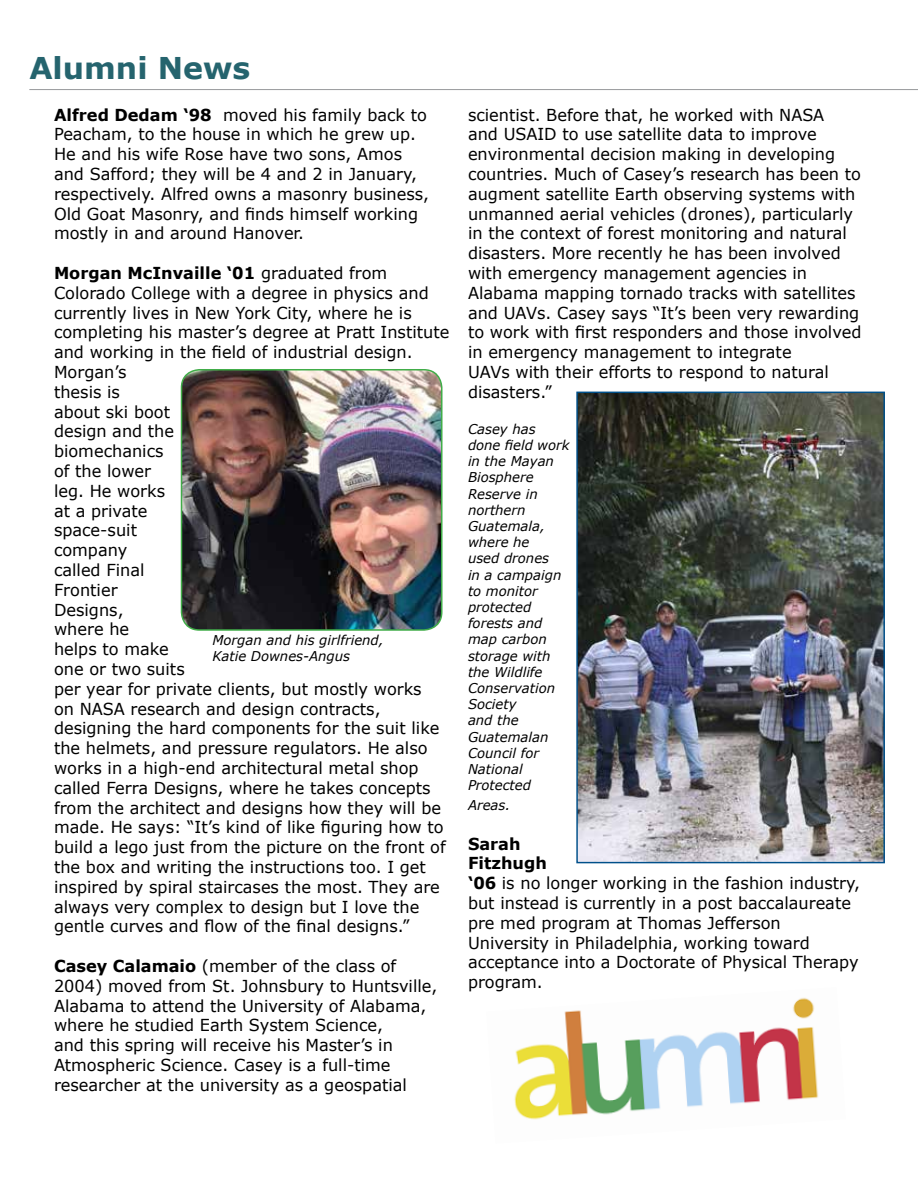
<style>
.page{position:relative;width:918px;height:1188px;background:#fff}
.page>*{position:absolute;margin:0;border:0;box-sizing:border-box;transform-origin:0 0}
.t1{font:700 30px "Verdana";color:#25646e}
.t2{font:16.5px/19.8px "Verdana";color:#000}
.t3{font:italic 13.5px/16.2px "Verdana";color:#000}
.s1{font-weight:700}
</style>
<div class="page">
<img style="left:514px;top:997px;width:305px;height:123px">
<hr style="left:29px;top:89px;width:889px;height:1px;background:#97999b">
<img style="left:182px;top:370px;width:258px;height:260px">
<div style="left:181px;top:369px;width:262px;height:262px;border:2px solid #41ad49;border-radius:18px"></div>
<img style="left:578px;top:394px;width:305px;height:467px">
<div style="left:576px;top:392px;width:309px;height:471px;border:1px solid #00508a"></div>
<h1 class="t1" style="left:29px;top:49px;width:223px">Alumni News</h1>
<p class="t2" style="left:54px;top:104px;width:377px"><span class="s1">Alfred Dedam ‘98</span> moved his family back to Peacham, to the house in which he grew up.<br>He and his wife Rose have two sons, Amos and Safford; they will be 4 and 2 in January, respectively. Alfred owns a masonry business, Old Goat Masonry, and finds himself working mostly in and around Hanover.</p>
<p class="t2" style="left:54px;top:263px;width:397px"><span class="s1">Morgan McInvaille ‘01</span> graduated from<br>Colorado College with a degree in physics and currently lives in New York City, where he is completing his master’s degree at Pratt Institute and working in the field of industrial design.<br>Morgan’s<br>thesis is<br>about ski boot<br>design and the<br>biomechanics<br>of the lower<br>leg. He works<br>at a private<br>space-suit<br>company<br>called Final<br>Frontier<br>Designs,<br>where he<br>helps to make<br>one or two suits<br>per year for private clients, but mostly works<br>on NASA research and design contracts, designing the hard components for the suit like the helmets, and pressure regulators. He also works in a high-end architectural metal shop called Ferra Designs, where he takes concepts from the architect and designs how they will be made. He says: “It’s kind of like figuring how to build a lego just from the picture on the front of the box and writing the instructions too. I get inspired by spiral staircases the most. They are always very complex to design but I love the gentle curves and flow of the final designs.”</p>
<p class="t2" style="left:54px;top:956px;width:385px"><span class="s1">Casey Calamaio</span> (member of the class of 2004) moved from St. Johnsbury to Huntsville, Alabama to attend the University of Alabama, where he studied Earth System Science,<br>and this spring will receive his Master’s in Atmospheric Science. Casey is a full-time researcher at the university as a geospatial</p>
<p class="t3" style="left:212px;top:632px;width:173px">Morgan and his girlfriend,<br>Katie Downes-Angus</p>
<p class="t2" style="left:468px;top:104px;width:395px">scientist. Before that, he worked with NASA<br>and USAID to use satellite data to improve environmental decision making in developing countries. Much of Casey’s research has been to augment satellite Earth observing systems with unmanned aerial vehicles (drones), particularly in the context of forest monitoring and natural disasters. More recently he has been involved with emergency management agencies in Alabama mapping tornado tracks with satellites and UAVs. Casey says “It’s been very rewarding to work with first responders and those involved in emergency management to integrate<br>UAVs with their efforts to respond to natural disasters.”</p>
<p class="t3" style="left:468px;top:420px;width:103px">Casey has done field work in the Mayan<br>Biosphere<br>Reserve in northern<br>Guatemala, where he<br>used drones<br>in a campaign to monitor protected forests and map carbon storage with the Wildlife<br>Conservation<br>Society<br>and the<br>Guatemalan<br>Council for<br>National<br>Protected</p>
<p class="t3" style="left:468px;top:797px;width:44px">Areas.</p>
<p class="t2" style="left:468px;top:833px;width:394px"><span class="s1">Sarah<br>Fitzhugh<br>‘06</span> is no longer working in the fashion industry, but instead is currently in a post baccalaureate pre med program at Thomas Jefferson<br>University in Philadelphia, working toward acceptance into a Doctorate of Physical Therapy program.</p>
</div>
